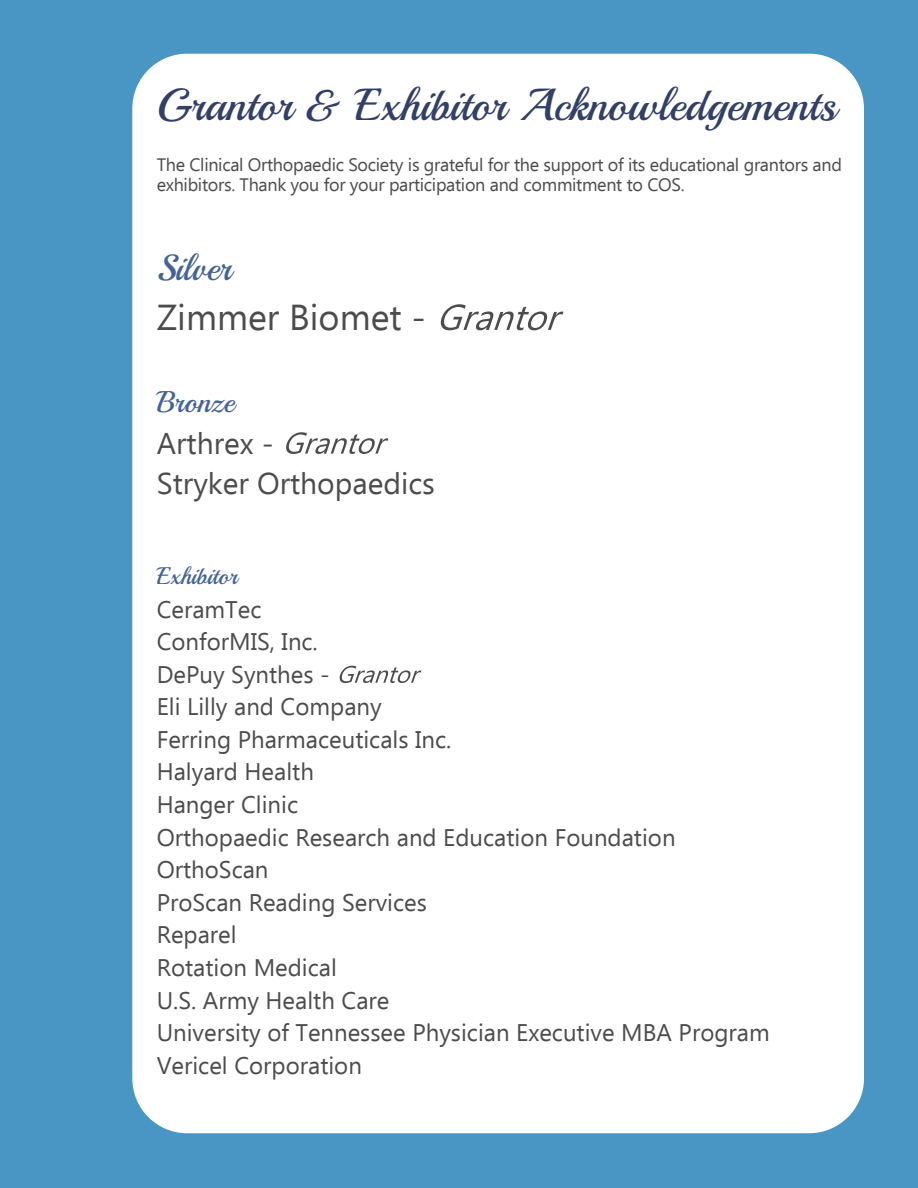
<style>
.page{position:relative;width:918px;height:1188px;background:#4995c4}
.page>*{position:absolute;margin:0;border:0;box-sizing:border-box;transform-origin:0 0}
.t1{font:45px "Playball";color:#323f67}
.t2{font:36px "Ebrima";color:#4c4c4c}
.t3{font:36px "Playball";color:#446395}
.t4{font:30px/40.7px "Ebrima";color:#4c4c4c}
.t5{font:30px "Playball";color:#446395}
.t6{font:24px/32.5px "Ebrima";color:#4c4c4c}
.t7{font:24px "Playball";color:#446395}
.t8{font:18px/20.7px "Ebrima";letter-spacing:-.015em;color:#4c4c4c}
</style>
<div class="page">
<div style="left:132px;top:54px;width:732px;height:1079px;background:#fff;border-radius:55px"></div>
<svg style="left:440px;top:304px;width:123px;height:26px"></svg>
<svg style="left:286px;top:432px;width:102px;height:22px"></svg>
<svg style="left:339px;top:666px;width:82px;height:17px"></svg>
<h1 class="t1" style="left:157px;top:78px;width:681px">Grantor &amp; Exhibitor Acknowledgements</h1>
<p class="t8" style="left:157px;top:156px;width:687px">The Clinical Orthopaedic Society is grateful for the support of its educational grantors and exhibitors. Thank you for your participation and commitment to COS.</p>
<h2 class="t3" style="left:157px;top:246px;width:76px">Silver</h2>
<h2 class="t2" style="left:157px;top:304px;width:271px">Zimmer Biomet -</h2>
<p class="t5" style="left:157px;top:384px;width:79px">Bronze</p>
<p class="t4" style="left:157px;top:426px;width:280px">Arthrex -<br>Stryker Orthopaedics</p>
<p class="t7" style="left:157px;top:562px;width:82px">Exhibitor</p>
<p class="t6" style="left:157px;top:595px;width:615px">CeramTec<br>ConforMIS, Inc.<br>DePuy Synthes -<br>Eli Lilly and Company<br>Ferring Pharmaceuticals Inc.<br>Halyard Health<br>Hanger Clinic<br>Orthopaedic Research and Education Foundation<br>OrthoScan<br>ProScan Reading Services<br>Reparel<br>Rotation Medical<br>U.S. Army Health Care<br>University of Tennessee Physician Executive MBA Program<br>Vericel Corporation</p>
</div>
